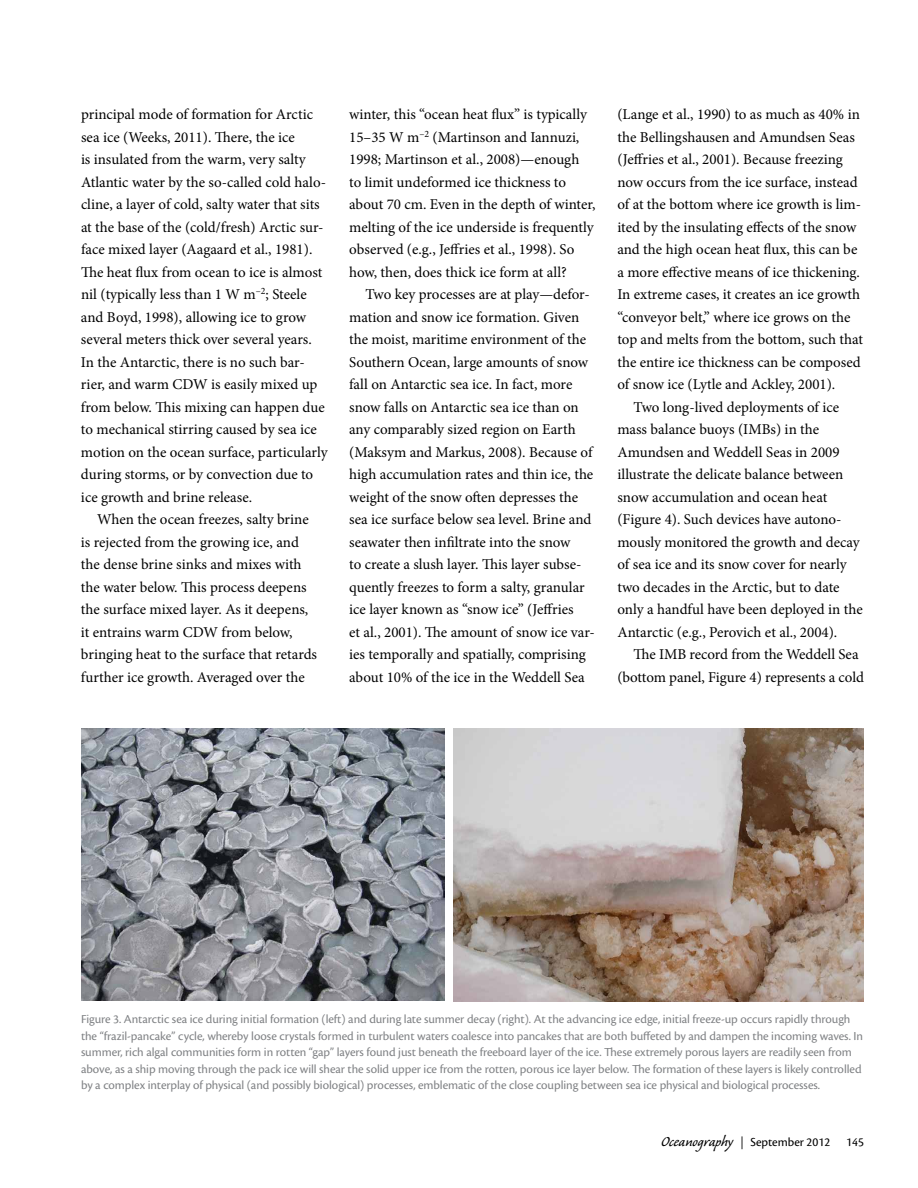
<style>
.page{position:relative;width:918px;height:1188px;background:#fff}
.page>*{position:absolute;margin:0;border:0;box-sizing:border-box;transform-origin:0 0}
.t1{font:15px/22.5px "Minion Pro";color:#000}
.t2{font:12.75px/16.5px "Cronos Pro";letter-spacing:-.005em;color:#808285}
.t3{font:12.75px "Cronos Pro";color:#000}
.s1{font-family:"Caliban";font-size:18px}
.s2{font-family:"Minion Pro"}
</style>
<div class="page">
<img style="left:81px;top:728px;width:364px;height:273px">
<img style="left:453px;top:728px;width:411px;height:273px">
<p class="t1" style="left:81px;top:103px;width:248px">principal mode of formation for Arctic sea ice (Weeks, 2011). There, the ice<br>is insulated from the warm, very salty Atlantic water by the so-called cold halo&shy;cline, a layer of cold, salty water that sits at the base of the (cold/fresh) Arctic sur&shy;face mixed layer (Aagaard et al., 1981).<br>The heat flux from ocean to ice is almost nil (typically less than 1 W m<sup>–2</sup>; Steele and Boyd, 1998), allowing ice to grow several meters thick over several years.<br>In the Antarctic, there is no such bar&shy;rier, and warm CDW is easily mixed up from below. This mixing can happen due to mechanical stirring caused by sea ice motion on the ocean surface, particularly during storms, or by convection due to ice growth and brine release.</p>
<p class="t1" style="left:81px;top:508px;width:238px;text-indent:16px">When the ocean freezes, salty brine is rejected from the growing ice, and the dense brine sinks and mixes with the water below. This process deepens the surface mixed layer. As it deepens, it entrains warm CDW from below, bringing heat to the surface that retards further ice growth. Averaged over the</p>
<p class="t1" style="left:349px;top:103px;width:248px">winter, this “ocean heat flux” is typically 15–35 W m<sup>–2</sup> (Martinson and Iannuzi, 1998; Martinson et al., 2008)—enough<br>to limit undeformed ice thickness to about 70 cm. Even in the depth of winter, melting of the ice underside is frequently observed (e.g., Jeffries et al., 1998). So how, then, does thick ice form at all?</p>
<p class="t1" style="left:349px;top:283px;width:247px;text-indent:16px">Two key processes are at play—defor&shy;mation and snow ice formation. Given the moist, maritime environment of the Southern Ocean, large amounts of snow fall on Antarctic sea ice. In fact, more snow falls on Antarctic sea ice than on any comparably sized region on Earth (Maksym and Markus, 2008). Because of high accumulation rates and thin ice, the weight of the snow often depresses the sea ice surface below sea level. Brine and seawater then infiltrate into the snow<br>to create a slush layer. This layer subse&shy;quently freezes to form a salty, granular ice layer known as “snow ice” (Jeffries<br>et al., 2001). The amount of snow ice var&shy;ies temporally and spatially, comprising about 10% of the ice in the Weddell Sea</p>
<p class="t1" style="left:617px;top:103px;width:244px">(Lange et al., 1990) to as much as 40% in</p>
<p class="t1" style="left:617px;top:126px;width:239px">the Bellingshausen and Amundsen Seas</p>
<p class="t1" style="left:617px;top:148px;width:227px">(Jeffries et al., 2001). Because freezing</p>
<p class="t1" style="left:617px;top:171px;width:242px">now occurs from the ice surface, instead</p>
<p class="t1" style="left:617px;top:193px;width:245px">of at the bottom where ice growth is lim-</p>
<p class="t1" style="left:617px;top:216px;width:241px">ited by the insulating effects of the snow</p>
<p class="t1" style="left:617px;top:238px;width:242px">and the high ocean heat flux, this can be</p>
<p class="t1" style="left:617px;top:261px;width:244px">a more effective means of ice thickening.</p>
<p class="t1" style="left:617px;top:283px;width:244px">In extreme cases, it creates an ice growth</p>
<p class="t1" style="left:617px;top:306px;width:235px">“conveyor belt,” where ice grows on the</p>
<p class="t1" style="left:617px;top:328px;width:247px">top and melts from the bottom, such that</p>
<p class="t1" style="left:617px;top:351px;width:245px">the entire ice thickness can be composed</p>
<p class="t1" style="left:617px;top:373px;width:219px">of snow ice (Lytle and Ackley, 2001).</p>
<p class="t1" style="left:634px;top:396px;width:207px">Two long-lived deployments of ice</p>
<p class="t1" style="left:617px;top:418px;width:203px">mass balance buoys (IMBs) in the</p>
<p class="t1" style="left:617px;top:441px;width:224px">Amundsen and Weddell Seas in 2009</p>
<p class="t1" style="left:617px;top:463px;width:227px">illustrate the delicate balance between</p>
<p class="t1" style="left:617px;top:486px;width:211px">snow accumulation and ocean heat</p>
<p class="t1" style="left:617px;top:508px;width:226px">(Figure 4). Such devices have autono-</p>
<p class="t1" style="left:617px;top:531px;width:244px">mously monitored the growth and decay</p>
<p class="t1" style="left:617px;top:553px;width:231px">of sea ice and its snow cover for nearly</p>
<p class="t1" style="left:617px;top:576px;width:224px">two decades in the Arctic, but to date</p>
<p class="t1" style="left:617px;top:598px;width:247px">only a handful have been deployed in the</p>
<p class="t1" style="left:617px;top:621px;width:221px">Antarctic (e.g., Perovich et al., 2004).</p>
<p class="t1" style="left:634px;top:643px;width:227px">The IMB record from the Weddell Sea</p>
<p class="t1" style="left:617px;top:666px;width:248px">(bottom panel, Figure 4) represents a cold</p>
<p class="t2" style="left:81px;top:1011px;width:784px">Figure 3. Antarctic sea ice during initial formation (left) and during late summer decay (right). At the advancing ice edge, initial freeze-up occurs rapidly through the “frazil-pancake” cycle, whereby loose crystals formed in turbulent waters coalesce into pancakes that are both buffeted by and dampen the incoming waves. In summer, rich algal communities form in rotten “gap” layers found just beneath the freeboard layer of the ice. These extremely porous layers are readily seen from above, as a ship moving through the pack ice will shear the solid upper ice from the rotten, porous ice layer below. The formation of these layers is likely controlled by a complex interplay of physical (and possibly biological) processes, emblematic of the close coupling between sea ice physical and biological processes.</p>
<p class="t3" style="left:661px;top:1135px;width:171px"><span class="s1">Oceanography</span> <span class="s2">|</span> September 2012</p>
<p class="t3" style="left:846px;top:1134px;width:19px">145</p>
</div>
